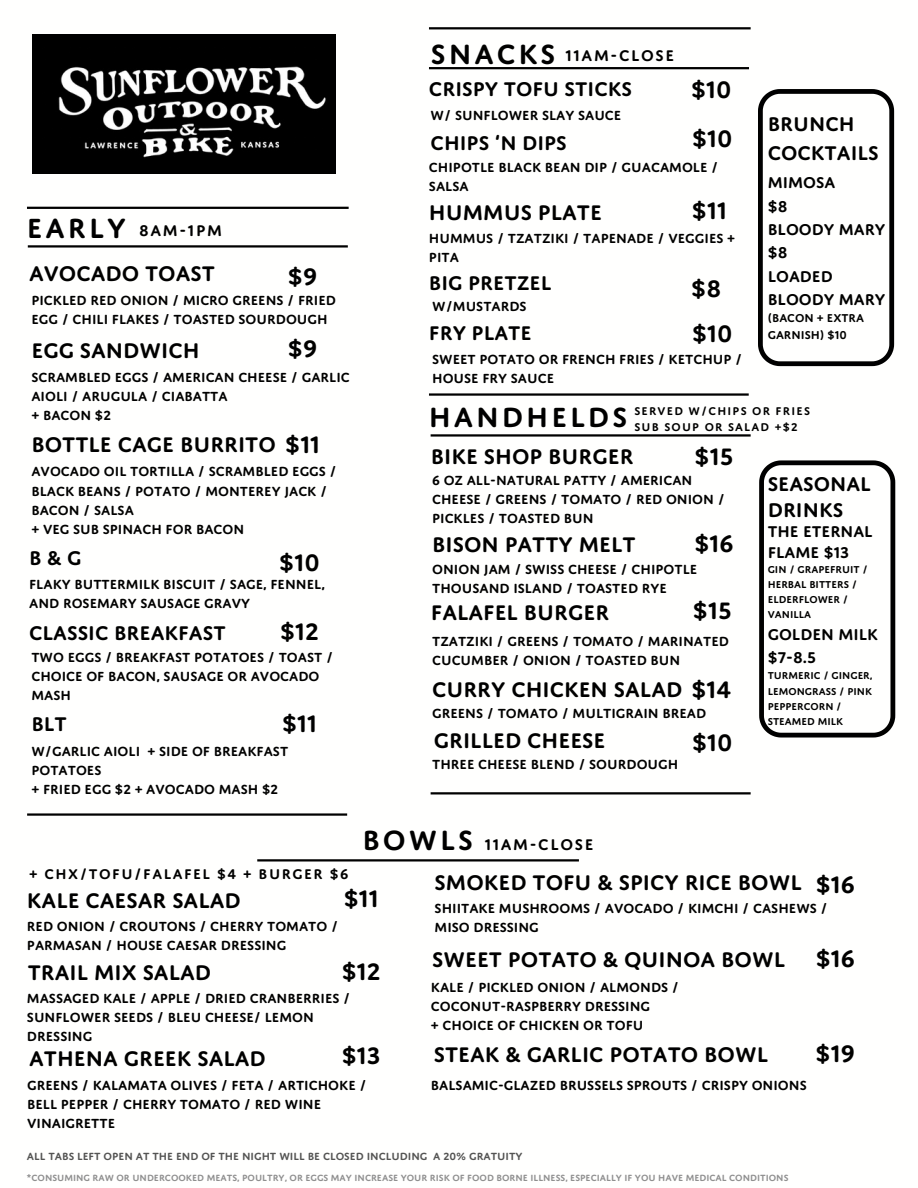
<style>
.page{position:relative;width:918px;height:1188px;background:#fff}
.page>*{position:absolute;margin:0;border:0;box-sizing:border-box;transform-origin:0 0}
.t1{font:600 29.7px "Domus Titling";letter-spacing:.1em;color:#000}
.t2{font:600 25.35px "Domus Titling";color:#000}
.t3{font:600 22.5px "Domus Titling";color:#000}
.t4{font:600 21.15px/29.2px "Domus Titling";color:#000}
.t5{font:600 16.65px/23.2px "Domus Titling";color:#000}
.t6{font:600 16.5px "Domus Titling";letter-spacing:.1em;color:#000}
.t7{font:600 15px "Domus Titling";letter-spacing:.1em;color:#000}
.t8{font:600 14.1px/19px "Domus Titling";color:#000}
.t9{font:600 12.15px/17.2px "Domus Titling";color:#000}
.t10{font:600 12px "Domus Titling";letter-spacing:.1em;color:#000}
.t11{font:600 11.1px "Domus Titling";color:#545453}
.t12{font:600 10.65px/15.1px "Domus Titling";color:#000}
.t13{font:600 9.6px "Domus Titling";color:#8f8f8f}
</style>
<div class="page">
<hr style="left:28px;top:245px;width:320px;height:3px;background:#000">
<hr style="left:27px;top:207px;width:322px;height:2px;background:#000">
<hr style="left:431px;top:792px;width:320px;height:2px;background:#000">
<hr style="left:257px;top:859px;width:322px;height:3px;background:#000">
<hr style="left:431px;top:434px;width:320px;height:3px;background:#000">
<hr style="left:429px;top:393px;width:320px;height:3px;background:#000">
<hr style="left:429px;top:67px;width:320px;height:2px;background:#000">
<hr style="left:429px;top:27px;width:322px;height:2px;background:#000">
<hr style="left:27px;top:813px;width:320px;height:3px;background:#000">
<svg style="left:758px;top:89px;width:136px;height:277px"></svg>
<svg style="left:759px;top:460px;width:136px;height:278px"></svg>
<img style="left:32px;top:34px;width:303px;height:140px">
<h5 class="t1" style="left:27px;top:200px;width:100px">EARLY</h5>
<h2 class="t3" style="left:29px;top:252px;width:187px">AVOCADO TOAST</h2>
<h3 class="t8" style="left:31px;top:288px;width:306px">PICKLED RED ONION / MICRO GREENS / FRIED<br>EGG / CHILI FLAKES / TOASTED SOURDOUGH</h3>
<p class="t6" style="left:139px;top:215px;width:84px">8AM-1PM</p>
<h5 class="t2" style="left:288px;top:253px;width:31px">$9</h5>
<h5 class="t2" style="left:288px;top:325px;width:31px">$9</h5>
<h2 class="t3" style="left:31px;top:329px;width:170px">EGG SANDWICH</h2>
<h3 class="t8" style="left:31px;top:365px;width:320px">SCRAMBLED EGGS / AMERICAN CHEESE / GARLIC<br>AIOLI / ARUGULA / CIABATTA<br>+ BACON $2</h3>
<h3 class="t2" style="left:285px;top:421px;width:37px">$11</h3>
<h5 class="t3" style="left:31px;top:423px;width:246px">BOTTLE CAGE BURRITO</h5>
<h2 class="t8" style="left:31px;top:460px;width:307px">AVOCADO OIL TORTILLA / SCRAMBLED EGGS /<br>BLACK BEANS / POTATO / MONTEREY JACK /<br>BACON / SALSA<br>+ VEG SUB SPINACH FOR BACON</h2>
<h3 class="t4" style="left:29px;top:540px;width:54px">B&amp;G</h3>
<h2 class="t8" style="left:29px;top:572px;width:297px">FLAKY BUTTERMILK BISCUIT / SAGE, FENNEL,<br>AND ROSEMARY SAUSAGE GRAVY</h2>
<h5 class="t2" style="left:279px;top:540px;width:42px">$10</h5>
<h5 class="t2" style="left:280px;top:608px;width:40px">$12</h5>
<h2 class="t4" style="left:29px;top:614px;width:198px">CLASSIC BREAKFAST</h2>
<h3 class="t8" style="left:31px;top:645px;width:303px">TWO EGGS / BREAKFAST POTATOES / TOAST /<br>CHOICE OF BACON, SAUSAGE OR AVOCADO<br>MASH</h3>
<p class="t2" style="left:282px;top:700px;width:37px">$11</p>
<h5 class="t4" style="left:31px;top:706px;width:37px">BLT</h5>
<h1 class="t8" style="left:31px;top:739px;width:258px">W/GARLIC AIOLI + SIDE OF BREAKFAST<br>POTATOES<br>+ FRIED EGG $2 + AVOCADO MASH $2</h1>
<h3 class="t1" style="left:431px;top:27px;width:126px">SNACKS</h3>
<h2 class="t6" style="left:565px;top:40px;width:110px">11AM-CLOSE</h2>
<h3 class="t4" style="left:429px;top:70px;width:205px">CRISPY TOFU STICKS</h3>
<p class="t8" style="left:431px;top:103px;width:192px">W/ SUNFLOWER SLAY SAUCE</p>
<p class="t2" style="left:691px;top:66px;width:42px">$10</p>
<p class="t2" style="left:692px;top:115px;width:42px">$10</p>
<p class="t4" style="left:431px;top:125px;width:138px">CHIPS ‘N DIPS</p>
<p class="t8" style="left:429px;top:156px;width:291px">CHIPOTLE BLACK BEAN DIP / GUACAMOLE /<br>SALSA</p>
<h3 class="t2" style="left:692px;top:187px;width:37px">$11</h3>
<h5 class="t3" style="left:429px;top:192px;width:175px">HUMMUS PLATE</h5>
<h2 class="t8" style="left:429px;top:226px;width:308px">HUMMUS / TZATZIKI / TAPENADE / VEGGIES +<br>PITA</h2>
<h5 class="t4" style="left:429px;top:264px;width:124px">BIG PRETZEL</h5>
<h3 class="t8" style="left:432px;top:294px;width:96px">W/MUSTARDS</h3>
<h2 class="t2" style="left:691px;top:265px;width:32px">$8</h2>
<h2 class="t2" style="left:692px;top:310px;width:42px">$10</h2>
<h5 class="t4" style="left:429px;top:315px;width:104px">FRY PLATE</h5>
<h3 class="t8" style="left:432px;top:347px;width:312px">SWEET POTATO OR FRENCH FRIES / KETCHUP /<br>HOUSE FRY SAUCE</h3>
<h3 class="t4" style="left:768px;top:105px;width:113px">BRUNCH<br>COCKTAILS</h3>
<h2 class="t5" style="left:768px;top:168px;width:119px">MIMOSA<br>$8<br>BLOODY MARY $8<br>LOADED<br>BLOODY MARY</h2>
<h2 class="t9" style="left:768px;top:307px;width:98px">(BACON + EXTRA<br>GARNISH) $10</h2>
<h2 class="t1" style="left:429px;top:390px;width:200px">HANDHELDS</h2>
<h3 class="t10" style="left:634px;top:400px;width:177px">SERVED W/CHIPS OR FRIES</h3>
<h5 class="t10" style="left:634px;top:416px;width:165px">SUB SOUP OR SALAD +$2</h5>
<p class="t2" style="left:695px;top:433px;width:40px">$15</p>
<h2 class="t3" style="left:431px;top:435px;width:204px">BIKE SHOP BURGER</h2>
<h3 class="t8" style="left:432px;top:468px;width:294px">6 OZ ALL-NATURAL PATTY / AMERICAN<br>CHEESE / GREENS / TOMATO / RED ONION /<br>PICKLES / TOASTED BUN</h3>
<h3 class="t2" style="left:694px;top:520px;width:41px">$16</h3>
<h6 class="t3" style="left:432px;top:524px;width:205px">BISON PATTY MELT</h6>
<h5 class="t8" style="left:432px;top:557px;width:267px">ONION JAM / SWISS CHEESE / CHIPOTLE<br>THOUSAND ISLAND / TOASTED RYE</h5>
<h2 class="t2" style="left:693px;top:587px;width:40px">$15</h2>
<h3 class="t3" style="left:431px;top:592px;width:180px">FALAFEL BURGER</h3>
<h5 class="t8" style="left:432px;top:629px;width:298px">TZATZIKI / GREENS / TOMATO / MARINATED<br>CUCUMBER / ONION / TOASTED BUN</h5>
<h3 class="t3" style="left:432px;top:668px;width:252px">CURRY CHICKEN SALAD</h3>
<h5 class="t2" style="left:691px;top:666px;width:42px">$14</h5>
<p class="t8" style="left:432px;top:702px;width:276px">GREENS / TOMATO / MULTIGRAIN BREAD</p>
<h2 class="t3" style="left:434px;top:719px;width:173px">GRILLED CHEESE</h2>
<h3 class="t2" style="left:692px;top:719px;width:42px">$10</h3>
<h5 class="t8" style="left:432px;top:752px;width:248px">THREE CHEESE BLEND / SOURDOUGH</h5>
<h3 class="t1" style="left:362px;top:812px;width:112px">BOWLS</h3>
<h2 class="t6" style="left:485px;top:829px;width:110px">11AM-CLOSE</h2>
<h5 class="t4" style="left:768px;top:467px;width:105px;line-height:25.8px">SEASONAL<br>DRINKS</h5>
<h1 class="t5" style="left:768px;top:518px;width:107px;line-height:20.4px">THE ETERNAL<br>FLAME $13</h1>
<h4 class="t12" style="left:768px;top:560px;width:102px">GIN / GRAPEFRUIT /<br>HERBAL BITTERS /<br>ELDERFLOWER /<br>VANILLA</h4>
<h3 class="t5" style="left:768px;top:620px;width:112px">GOLDEN MILK $7-8.5</h3>
<h2 class="t12" style="left:768px;top:666px;width:106px">TURMERIC / GINGER,<br>LEMONGRASS / PINK<br>PEPPERCORN /<br>STEAMED MILK</h2>
<h2 class="t7" style="left:29px;top:860px;width:321px">+ CHX/TOFU/FALAFEL $4 + BURGER $6</h2>
<h5 class="t3" style="left:27px;top:879px;width:215px">KALE CAESAR SALAD</h5>
<h3 class="t8" style="left:27px;top:914px;width:313px">RED ONION / CROUTONS / CHERRY TOMATO /<br>PARMASAN / HOUSE CAESAR DRESSING</h3>
<h5 class="t2" style="left:344px;top:875px;width:37px">$11</h5>
<h3 class="t3" style="left:28px;top:952px;width:185px">TRAIL MIX SALAD</h3>
<h2 class="t2" style="left:342px;top:948px;width:40px">$12</h2>
<h5 class="t8" style="left:27px;top:986px;width:325px">MASSAGED KALE / APPLE / DRIED CRANBERRIES /<br>SUNFLOWER SEEDS / BLEU CHEESE/ LEMON<br>DRESSING</h5>
<h1 class="t3" style="left:29px;top:1037px;width:238px">ATHENA GREEK SALAD</h1>
<h4 class="t8" style="left:27px;top:1073px;width:341px">GREENS / KALAMATA OLIVES / FETA / ARTICHOKE /<br>BELL PEPPER / CHERRY TOMATO / RED WINE<br>VINAIGRETTE</h4>
<h4 class="t2" style="left:342px;top:1032px;width:40px">$13</h4>
<h5 class="t2" style="left:816px;top:861px;width:41px">$16</h5>
<h3 class="t8" style="left:435px;top:896px;width:395px">SHIITAKE MUSHROOMS / AVOCADO / KIMCHI / CASHEWS /<br>MISO DRESSING</h3>
<h2 class="t3" style="left:432px;top:939px;width:354px">SWEET POTATO &amp; QUINOA BOWL</h2>
<h5 class="t8" style="left:431px;top:975px;width:250px">KALE / PICKLED ONION / ALMONDS /<br>COCONUT-RASPBERRY DRESSING<br>+ CHOICE OF CHICKEN OR TOFU</h5>
<h2 class="t3" style="left:434px;top:1034px;width:336px">STEAK &amp; GARLIC POTATO BOWL</h2>
<h3 class="t8" style="left:431px;top:1073px;width:377px">BALSAMIC-GLAZED BRUSSELS SPROUTS / CRISPY ONIONS</h3>
<h1 class="t3" style="left:435px;top:861px;width:369px">SMOKED TOFU &amp; SPICY RICE BOWL</h1>
<h2 class="t2" style="left:816px;top:935px;width:41px">$16</h2>
<h4 class="t2" style="left:816px;top:1030px;width:41px">$19</h4>
<h2 class="t11" style="left:27px;top:1146px;width:497px">ALL TABS LEFT OPEN AT THE END OF THE NIGHT WILL BE CLOSED INCLUDING A 20% GRATUITY</h2>
<h3 class="t13" style="left:27px;top:1169px;width:763px">*CONSUMING RAW OR UNDERCOOKED MEATS, POULTRY, OR EGGS MAY INCREASE YOUR RISK OF FOOD BORNE ILLNESS, ESPECIALLY IF YOU HAVE MEDICAL CONDITIONS</h3>
</div>
